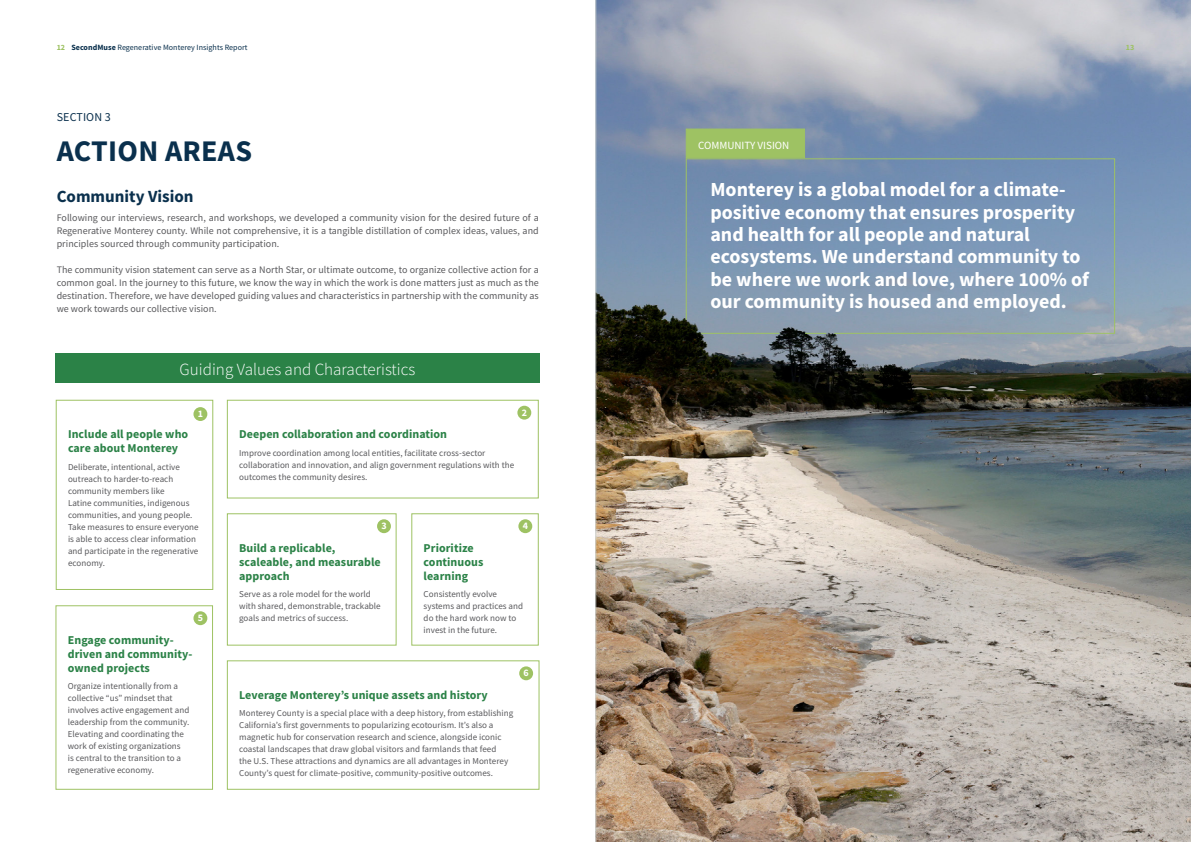
<style>
.page{position:relative;width:1191px;height:842px;background:#fff}
.page>*{position:absolute;margin:0;border:0;box-sizing:border-box;transform-origin:0 0}
.t1{font:700 30px "Source Sans Pro";letter-spacing:.01em;color:#0a304d}
.t2{font:700 20px/22.3px "Source Sans Pro";color:#fff}
.t3{font:300 17px "Source Sans Pro";color:#fff}
.t4{font:700 17px "Source Sans Pro";color:#0a304d}
.t5{font:700 12px/14px "Source Sans Pro";letter-spacing:.005em;color:#2b8247}
.t6{font:12px "Source Sans Pro";letter-spacing:.01em;color:#0a304d}
.t7{font:11px "Source Sans Pro";color:#fff}
.t8{font:10px/13px "Source Sans Pro";letter-spacing:.005em;color:#59595c;text-align:justify}
.t9{font:700 10px "Source Sans Pro";color:#fff}
.t10{font:9px/12px "Source Sans Pro";letter-spacing:.005em;color:#59595c}
.t11{font:8px "Source Sans Pro";letter-spacing:.005em;color:#0a304d}
.t12{font:700 8px "Source Sans Pro";color:#9ec263}
.s1{font-weight:700;color:#9ec263}
.s2{font-weight:700}
</style>
<div class="page">
<img style="left:596px;top:0;width:595px;height:842px">
<div style="left:685px;top:129px;width:120px;height:29px;background:#9ec263"></div>
<div style="left:55px;top:353px;width:484px;height:30px;background:#2b8247"></div>
<svg style="left:685px;top:158px;width:430px;height:176px;background:#7d96b2"></svg>
<div style="left:56px;top:400px;width:157px;height:190px;border:1px solid #9ec263"></div>
<div style="left:55px;top:605px;width:158px;height:185px;border:1px solid #9ec263"></div>
<div style="left:227px;top:400px;width:312px;height:98px;border:1px solid #9ec263"></div>
<div style="left:227px;top:513px;width:169px;height:133px;border:1px solid #9ec263"></div>
<div style="left:411px;top:513px;width:128px;height:133px;border:1px solid #9ec263"></div>
<div style="left:227px;top:660px;width:312px;height:130px;border:1px solid #9ec263"></div>
<div style="left:193px;top:407px;width:14px;height:14px;background:#9ec263;border-radius:50%"></div>
<div style="left:517px;top:406px;width:14px;height:14px;background:#9ec263;border-radius:50%"></div>
<div style="left:518px;top:519px;width:14px;height:14px;background:#9ec263;border-radius:50%"></div>
<div style="left:519px;top:666px;width:14px;height:14px;background:#9ec263;border-radius:50%"></div>
<div style="left:377px;top:519px;width:14px;height:14px;background:#9ec263;border-radius:50%"></div>
<div style="left:193px;top:611px;width:14px;height:14px;background:#9ec263;border-radius:50%"></div>
<hr style="left:595px;top:0;width:1px;height:842px;background:#d1d6d4">
<p class="t11" style="left:57px;top:42px;width:192px"><span class="s1">12</span> <span class="s2">SecondMuse</span> Regenerative Monterey Insights Report</p>
<p class="t12" style="left:1125px;top:42px;width:10px">13</p>
<h3 class="t6" style="left:57px;top:109px;width:56px">SECTION 3</h3>
<h1 class="t1" style="left:57px;top:131px;width:197px">ACTION AREAS</h1>
<h3 class="t4" style="left:57px;top:185px;width:138px">Community Vision</h3>
<p class="t8" style="left:57px;top:211px;width:483px">Following our interviews, research, and workshops, we developed a community vision for the desired future of a Regenerative Monterey county. While not comprehensive, it is a tangible distillation of complex ideas, values, and principles sourced through community participation.</p>
<p class="t8" style="left:57px;top:263px;width:483px">The community vision statement can serve as a North Star, or ultimate outcome, to organize collective action for a common goal. In the journey to this future, we know the way in which the work is done matters just as much as the destination. Therefore, we have developed guiding values and characteristics in partnership with the community as we work towards our collective vision.</p>
<h3 class="t3" style="left:180px;top:359px;width:237px">Guiding Values and Characteristics</h3>
<p class="t9" style="left:198px;top:407px;width:7px">1</p>
<p class="t9" style="left:522px;top:406px;width:7px">2</p>
<h3 class="t5" style="left:68px;top:427px;width:122px">Include all people who care about Monterey</h3>
<p class="t10" style="left:68px;top:461px;width:132px">Deliberate, intentional, active outreach to harder-to-reach community members like<br>Latine communities, indigenous communities, and young people.<br>Take measures to ensure everyone is able to access clear information and participate in the regenerative economy.</p>
<p class="t9" style="left:198px;top:611px;width:7px">5</p>
<h3 class="t5" style="left:68px;top:632px;width:126px">Engage community&shy;driven and community&shy;owned projects</h3>
<p class="t10" style="left:68px;top:680px;width:123px">Organize intentionally from a collective “us” mindset that involves active engagement and leadership from the community.<br>Elevating and coordinating the work of existing organizations<br>is central to the transition to a regenerative economy.</p>
<h3 class="t5" style="left:239px;top:427px;width:209px">Deepen collaboration and coordination</h3>
<p class="t10" style="left:239px;top:447px;width:276px">Improve coordination among local entities, facilitate cross-sector collaboration and innovation, and align government regulations with the outcomes the community desires.</p>
<p class="t9" style="left:381px;top:519px;width:7px">3</p>
<p class="t9" style="left:523px;top:519px;width:7px">4</p>
<h3 class="t5" style="left:239px;top:540px;width:143px">Build a replicable, scaleable, and measurable approach</h3>
<p class="t10" style="left:239px;top:588px;width:143px">Serve as a role model for the world with shared, demonstrable, trackable goals and metrics of success.</p>
<h3 class="t5" style="left:423px;top:540px;width:61px">Prioritize continuous learning</h3>
<p class="t10" style="left:423px;top:588px;width:101px">Consistently evolve systems and practices and do the hard work now to invest in the future.</p>
<p class="t9" style="left:523px;top:666px;width:7px">6</p>
<h3 class="t5" style="left:239px;top:687px;width:250px">Leverage Monterey’s unique assets and history</h3>
<p class="t10" style="left:239px;top:707px;width:276px">Monterey County is a special place with a deep history, from establishing California’s first governments to popularizing ecotourism. It’s also a magnetic hub for conservation research and science, alongside iconic coastal landscapes that draw global visitors and farmlands that feed<br>the U.S. These attractions and dynamics are all advantages in Monterey County’s quest for climate-positive, community-positive outcomes.</p>
<p class="t7" style="left:698px;top:138px;width:93px">COMMUNITY VISION</p>
<h2 class="t2" style="left:710px;top:178px;width:380px">Monterey is a global model for a climate&shy;positive economy that ensures prosperity and health for all people and natural ecosystems. We understand community to be where we work and love, where 100% of our community is housed and employed.</h2>
</div>
